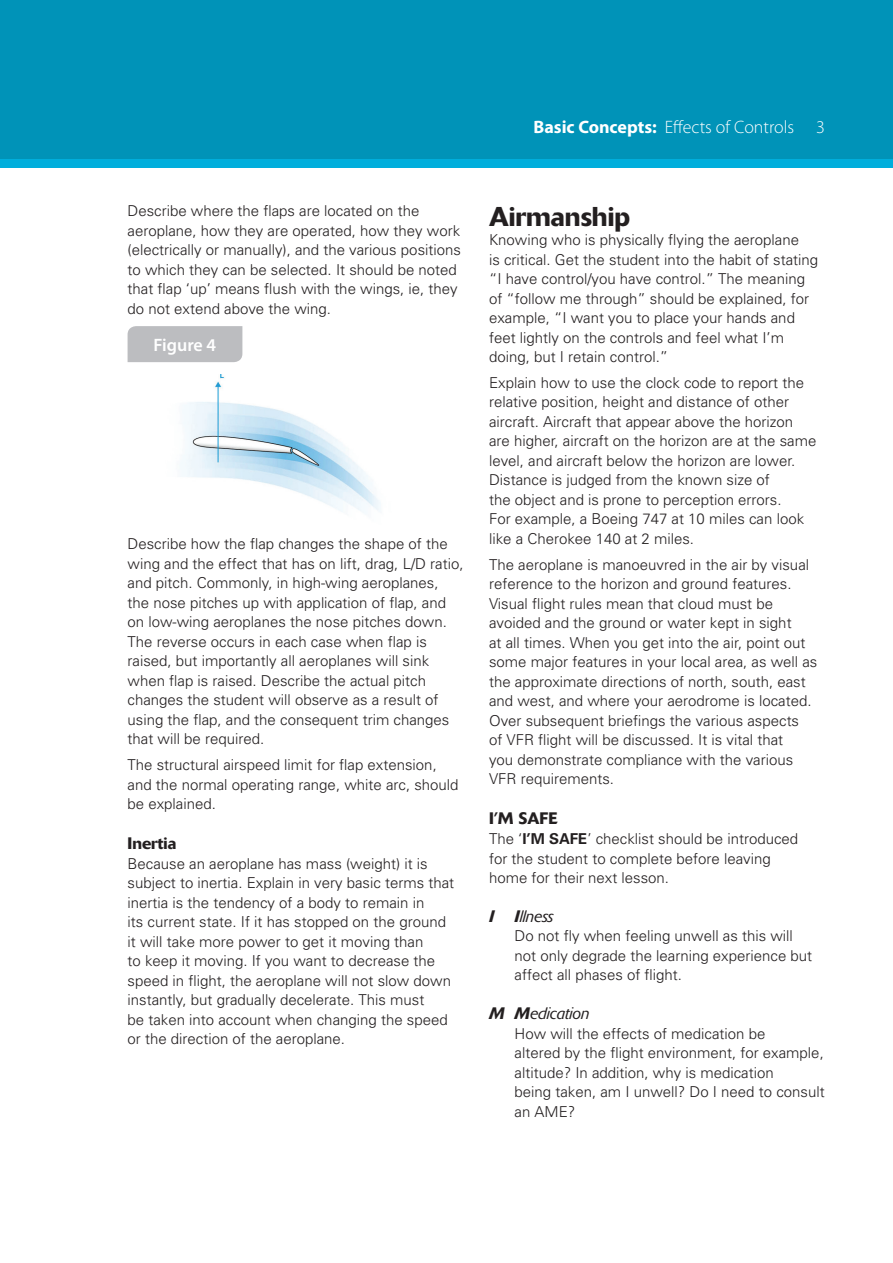
<style>
.page{position:relative;width:893px;height:1263px;background:#fff}
.page>*{position:absolute;margin:0;border:0;box-sizing:border-box;transform-origin:0 0}
.t1{font:500 27px "Delta";color:#231f20}
.t2{font:300 18px "Myriad Pro";color:#fff}
.t3{font:600 18px "Myriad Pro";color:#fff}
.t4{font:italic 300 16.5px "Delta";color:#231f20}
.t5{font:500 16.5px "Delta";color:#231f20}
.t6{font:300 15px/19.5px "Univers";color:#231f20}
.s1{font-weight:700}
.s2{font-weight:500}
</style>
<div class="page">
<div style="left:0;top:0;width:893px;height:168px;background:#00aedc"></div>
<div style="left:0;top:0;width:893px;height:158px;background:#0093b8"></div>
<div style="left:128px;top:326px;width:114px;height:36px;background:#bcbdc0"></div>
<img style="left:179px;top:375px;width:202px;height:138px">
<p class="t2" style="left:533px;top:117px;width:293px"><span class="s1">Basic Concepts:</span> Effects of Controls 3</p>
<p class="t6" style="left:128px;top:201px;width:335px">Describe where the flaps are located on the aeroplane, how they are operated, how they work (electrically or manually), and the various positions to which they can be selected. It should be noted that flap ‘up’ means flush with the wings, ie, they do not extend above the wing.</p>
<p class="t3" style="left:153px;top:333px;width:64px">Figure 4</p>
<p class="t6" style="left:128px;top:534px;width:337px">Describe how the flap changes the shape of the wing and the effect that has on lift, drag, L/D ratio, and pitch. Commonly, in high-wing aeroplanes, the nose pitches up with application of flap, and on low-wing aeroplanes the nose pitches down.<br>The reverse occurs in each case when flap is raised, but importantly all aeroplanes will sink when flap is raised. Describe the actual pitch changes the student will observe as a result of using the flap, and the consequent trim changes that will be required.</p>
<p class="t6" style="left:128px;top:755px;width:332px">The structural airspeed limit for flap extension, and the normal operating range, white arc, should be explained.</p>
<p class="t5" style="left:128px;top:833px;width:50px">Inertia</p>
<p class="t6" style="left:128px;top:853px;width:328px">Because an aeroplane has mass (weight) it is subject to inertia. Explain in very basic terms that inertia is the tendency of a body to remain in<br>its current state. If it has stopped on the ground it will take more power to get it moving than<br>to keep it moving. If you want to decrease the speed in flight, the aeroplane will not slow down instantly, but gradually decelerate. This must<br>be taken into account when changing the speed or the direction of the aeroplane.</p>
<h1 class="t1" style="left:489px;top:200px;width:143px">Airmanship</h1>
<p class="t6" style="left:489px;top:230px;width:331px">Knowing who is physically flying the aeroplane<br>is critical. Get the student into the habit of stating “I have control/you have control.” The meaning of “follow me through” should be explained, for example, “I want you to place your hands and feet lightly on the controls and feel what I’m doing, but I retain control.”</p>
<p class="t6" style="left:489px;top:372px;width:329px">Explain how to use the clock code to report the relative position, height and distance of other aircraft. Aircraft that appear above the horizon are higher, aircraft on the horizon are at the same level, and aircraft below the horizon are lower.<br>Distance is judged from the known size of<br>the object and is prone to perception errors.<br>For example, a Boeing 747 at 10 miles can look like a Cherokee 140 at 2 miles.</p>
<p class="t6" style="left:489px;top:554px;width:330px">The aeroplane is manoeuvred in the air by visual reference to the horizon and ground features.<br>Visual flight rules mean that cloud must be avoided and the ground or water kept in sight<br>at all times. When you get into the air, point out some major features in your local area, as well as the approximate directions of north, south, east and west, and where your aerodrome is located.<br>Over subsequent briefings the various aspects<br>of VFR flight will be discussed. It is vital that<br>you demonstrate compliance with the various VFR requirements.</p>
<p class="t5" style="left:489px;top:809px;width:70px">I’M SAFE</p>
<p class="t6" style="left:489px;top:828px;width:311px">The ‘<span class="s1">I’M SAFE</span>’ checklist should be introduced for the student to complete before leaving home for their next lesson.</p>
<p class="t4" style="left:489px;top:907px;width:66px"><span class="s2">I I</span>llness</p>
<p class="t6" style="left:514px;top:926px;width:299px">Do not fly when feeling unwell as this will not only degrade the learning experience but affect all phases of flight.</p>
<p class="t4" style="left:489px;top:1004px;width:102px"><span class="s2">M M</span>edication</p>
<p class="t6" style="left:514px;top:1023px;width:312px">How will the effects of medication be<br>altered by the flight environment, for example, altitude? In addition, why is medication<br>being taken, am I unwell? Do I need to consult an AME?</p>
</div>
